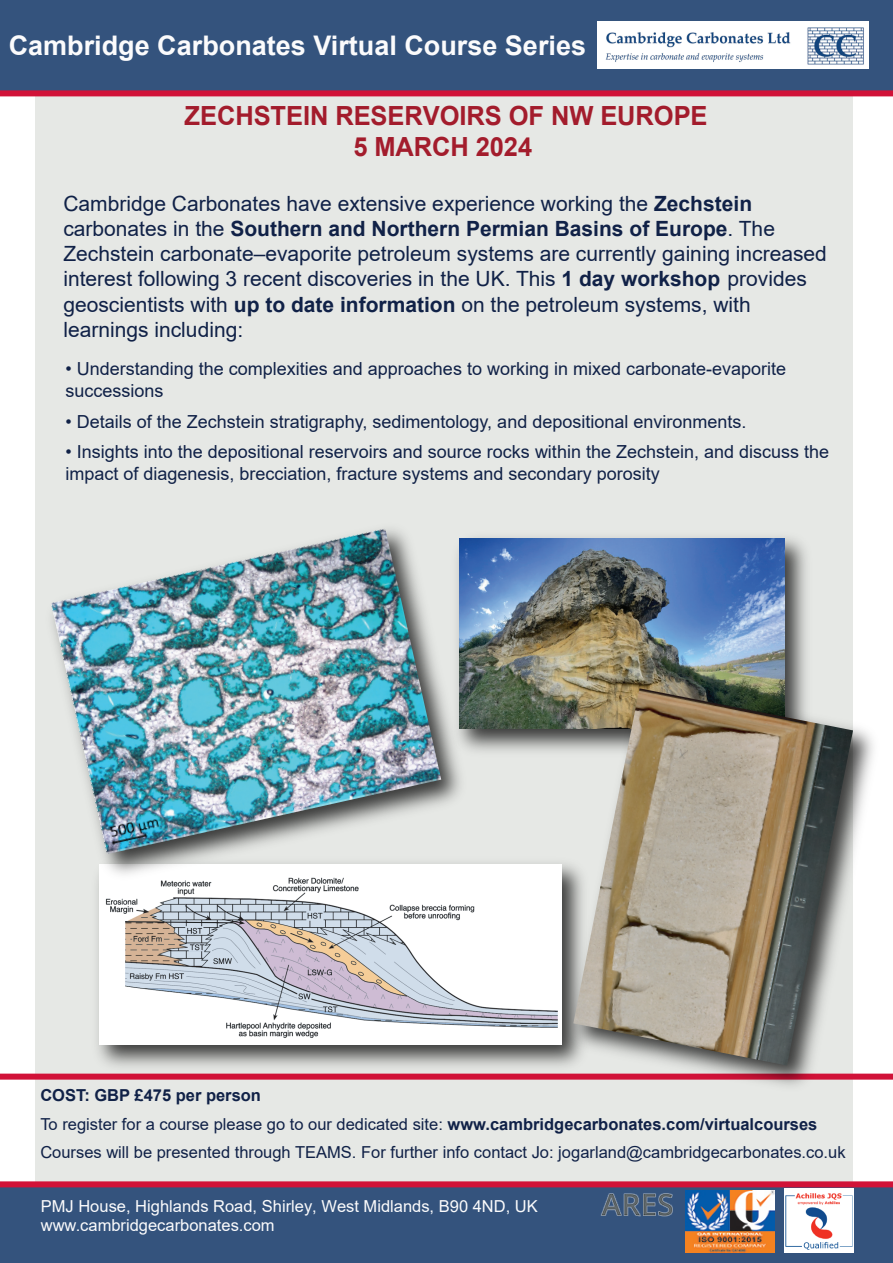
<style>
.page{position:relative;width:893px;height:1263px;background:#fff}
.page>*{position:absolute;margin:0;border:0;box-sizing:border-box;transform-origin:0 0}
.t1{font:700 27px "Arial";color:#fbfbfc}
.t2{font:700 26.4px/31.7px "Arial";letter-spacing:-.005em;color:#a31c2c;text-align:center}
.t3{font:21px/25.2px "Arial";color:#102147}
.t4{font:18px/21.6px "Arial";color:#102147}
.t5{font:16.5px/28.8px "Arial";color:#102147}
.t6{font:16.5px/19.8px "Arial";color:#fbfbfc}
.s1{font-weight:700}
</style>
<div class="page">
<div style="left:35px;top:94px;width:818px;height:1096px;background:#e6e8e5"></div>
<div style="left:0;top:1184px;width:893px;height:79px;background:#34537d"></div>
<div style="left:0;top:0;width:893px;height:93px;background:#34537d"></div>
<div style="left:0;top:90px;width:893px;height:6px;background:#d11238"></div>
<img style="left:601px;top:1193px;width:72px;height:24px">
<img style="left:597px;top:22px;width:271px;height:47px">
<div style="left:0;top:1181px;width:893px;height:6px;background:#d11238"></div>
<div style="left:0;top:1073px;width:893px;height:6px;background:#d11238"></div>
<img style="left:784px;top:1188px;width:69px;height:64px">
<img style="left:685px;top:1191px;width:90px;height:61px">
<img style="left:87px;top:863px;width:475px;height:211px">
<img style="left:99px;top:865px;width:462px;height:180px">
<img style="left:474px;top:537px;width:333px;height:215px">
<img style="left:474px;top:539px;width:310px;height:190px">
<img style="left:562px;top:676px;width:324px;height:410px">
<img style="left:573px;top:688px;width:280px;height:377px">
<img style="left:87px;top:538px;width:387px;height:349px">
<img style="left:51px;top:528px;width:390px;height:326px">
<p class="t1" style="left:9px;top:26px;width:579px">Cambridge Carbonates Virtual Course Series</p>
<p class="t2" style="left:185px;top:100px;width:524px">ZECHSTEIN RESERVOIRS OF NW EUROPE<br>5 MARCH 2024</p>
<p class="t3" style="left:63px;top:191px;width:765px">Cambridge Carbonates have extensive experience working the <span class="s1">Zechstein </span>carbonates in the <span class="s1">Southern and Northern Permian Basins of Europe</span>. The Zechstein carbonate–evaporite petroleum systems are currently gaining increased interest following 3 recent discoveries in the UK. This <span class="s1">1 day workshop</span> provides geoscientists with <span class="s1">up to date information</span> on the petroleum systems, with learnings including:</p>
<p class="t4" style="left:65px;top:358px;width:722px">• Understanding the complexities and approaches to working in mixed carbonate-evaporite successions</p>
<p class="t4" style="left:65px;top:410px;width:683px">• Details of the Zechstein stratigraphy, sedimentology, and depositional environments.</p>
<p class="t4" style="left:65px;top:441px;width:765px">• Insights into the depositional reservoirs and source rocks within the Zechstein, and discuss the impact of diagenesis, brecciation, fracture systems and secondary porosity</p>
<p class="t5" style="left:40px;top:1080px;width:807px"><span class="s1">COST: GBP £475 per person<br></span>To register for a course please go to our dedicated site: <span class="s1">www.cambridgecarbonates.com/virtualcourses<br></span>Courses will be presented through TEAMS. For further info contact Jo: jogarland@cambridgecarbonates.co.uk</p>
<p class="t6" style="left:41px;top:1196px;width:499px">PMJ House, Highlands Road, Shirley, West Midlands, B90 4ND, UK www.cambridgecarbonates.com</p>
</div>
